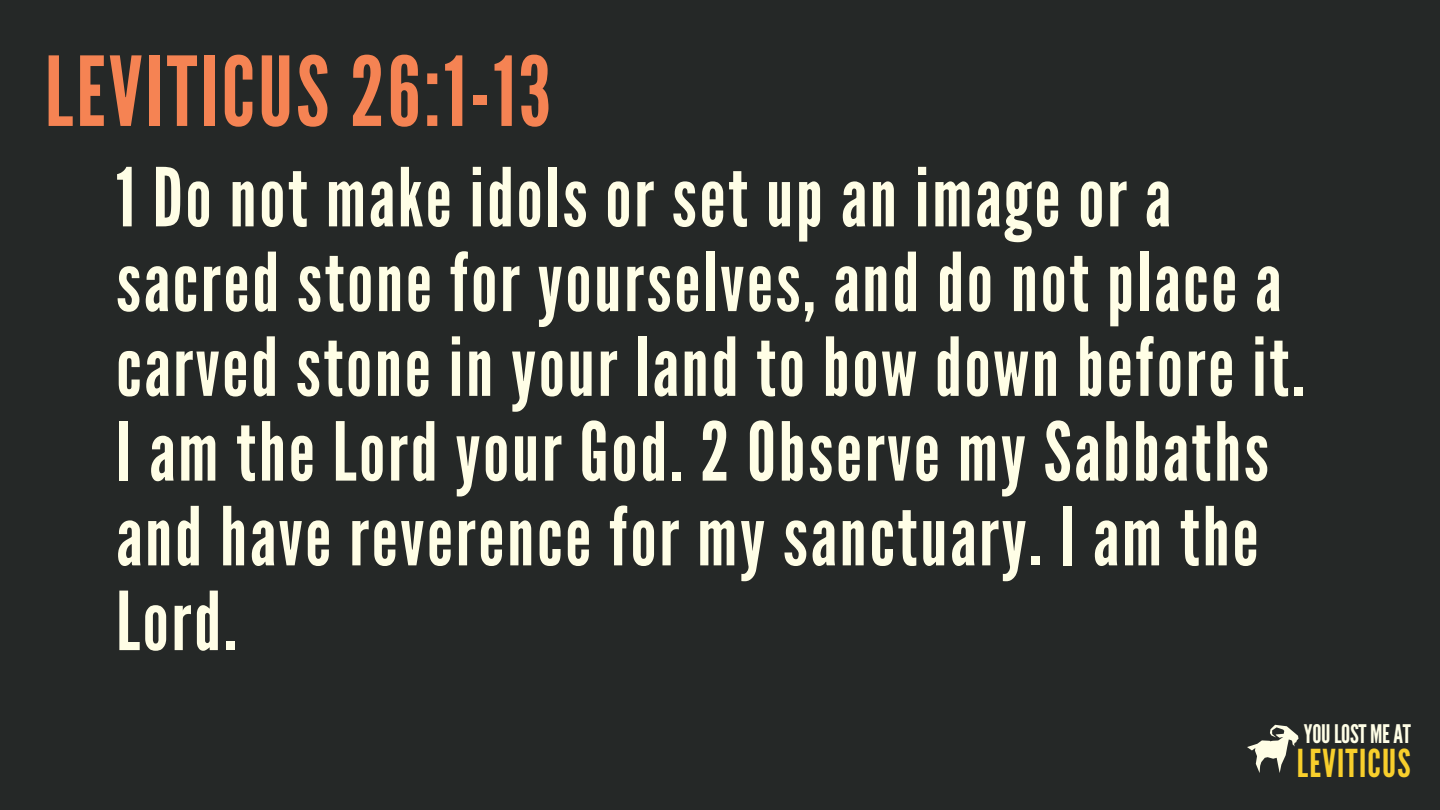
<style>
.page{position:relative;width:1440px;height:810px;background:#252827}
.page>*{position:absolute;margin:0;border:0;box-sizing:border-box;transform-origin:0 0}
.t1{font:96px "League Gothic";letter-spacing:.035em;color:#f58353}
.t2{font:81px/84.8px "League Gothic";letter-spacing:.035em;color:#fffee6}
.t3{font:38.4px "League Gothic";letter-spacing:.035em;color:#f8cf2c}
.t4{font:25.6px "League Gothic";letter-spacing:-.01em;color:#fffee6}
</style>
<div class="page">
<svg style="left:1247px;top:725px;width:52px;height:48px"></svg>
<p class="t1" style="left:45px;top:36px;width:508px">LEVITICUS 26:1-13</p>
<p class="t2" style="left:116px;top:157px;width:1190px">1 Do not make idols or set up an image or a sacred stone for yourselves, and do not place a carved stone in your land to bow down before it.<br>I am the Lord your God. 2 Observe my Sabbaths and have reverence for my sanctuary. I am the Lord.</p>
<p class="t4" style="left:1304px;top:719px;width:109px">YOULOST MEAT</p>
<p class="t3" style="left:1297px;top:741px;width:115px">LEVITICUS</p>
</div>
